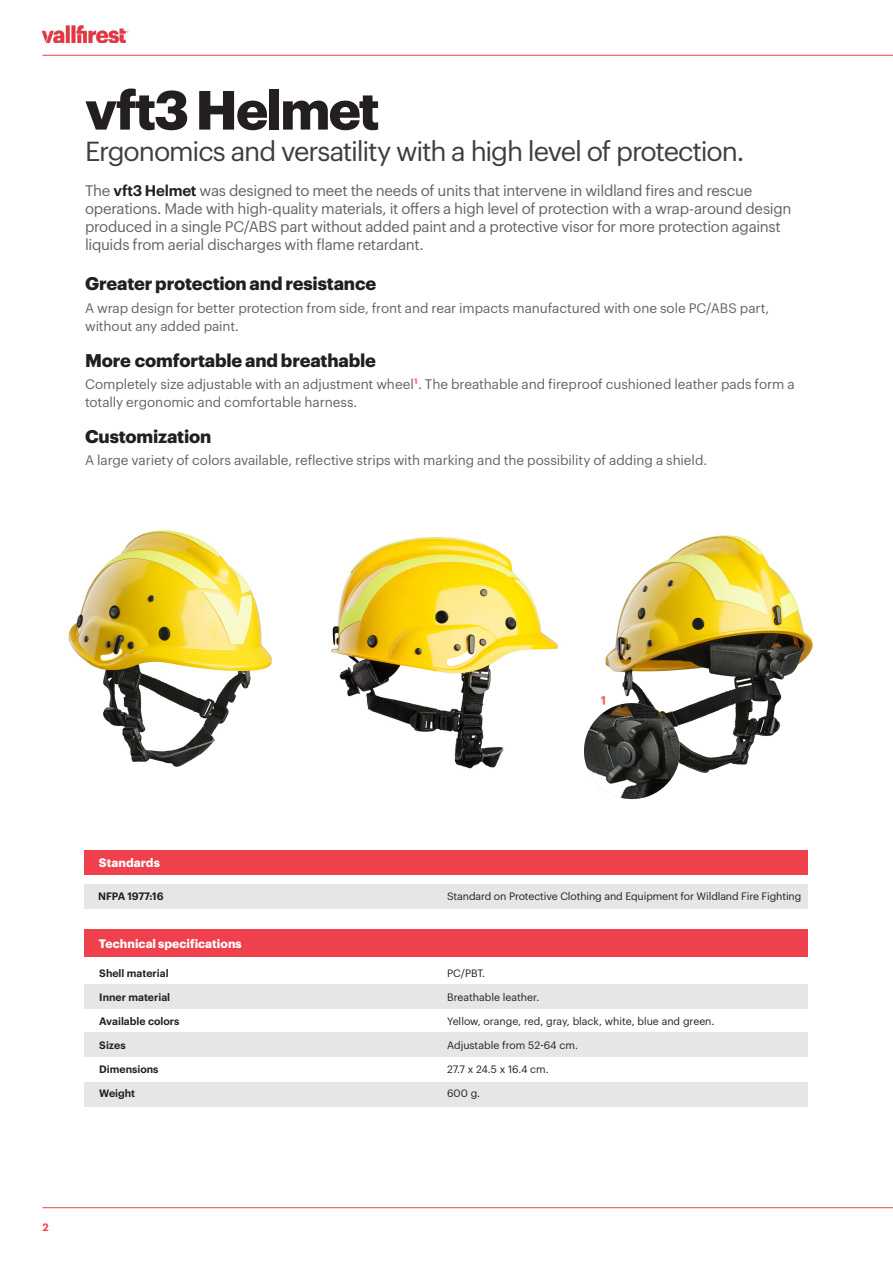
<style>
.page{position:relative;width:893px;height:1263px;background:#fff}
.page>*{position:absolute;margin:0;border:0;box-sizing:border-box;transform-origin:0 0}
.Título_producto{font:700 54px "Graphik";letter-spacing:-.035em;color:#231f20}
.Subtitulo_Producto{font:27px "Graphik";letter-spacing:-.045em;color:#3e3e3f}
.Titulo_listado{font:700 18px "Graphik";letter-spacing:-.01em;color:#231f20}
.Descripcion_J1_Produ{font:15px/18px "Graphik";letter-spacing:-.02em;color:#636366}
.Listado_J1_Producto{font:13.5px/18px "Graphik";letter-spacing:-.005em;color:#636366}
.Titulo_listado-2{font:700 12px "Graphik";letter-spacing:.005em;color:#fff}
.TItulo_espec{font:700 12px "Graphik";letter-spacing:.005em;color:#fff}
.info_elemnto_tabla{font:10.5px "Graphik";letter-spacing:-.01em;color:#231f20}
.tit_elemto_tabla{font:600 10.5px "Graphik";color:#231f20}
.t1{font:600 10.5px "Graphik";color:#ee414d}
.s1{font-weight:600;color:#231f20}
</style>
<div class="page">
<hr style="left:43px;top:55px;width:850px;height:1px;background:#ee414d">
<img style="left:43px;top:26px;width:85px;height:17px">
<hr style="left:43px;top:1207px;width:850px;height:1px;background:#ee414d">
<div style="left:85px;top:850px;width:723px;height:25px;background:#ee414d"></div>
<div style="left:85px;top:984px;width:723px;height:24px;background:#e5e6e7"></div>
<div style="left:85px;top:1032px;width:723px;height:24px;background:#e5e6e7"></div>
<div style="left:85px;top:1083px;width:723px;height:24px;background:#e5e6e7"></div>
<div style="left:85px;top:929px;width:723px;height:28px;background:#ee414d"></div>
<img style="left:68px;top:530px;width:204px;height:237px">
<img style="left:331px;top:537px;width:227px;height:232px">
<img style="left:597px;top:535px;width:216px;height:248px">
<svg style="left:601px;top:696px;width:4px;height:9px"></svg>
<img style="left:584px;top:703px;width:96px;height:96px;border-radius:48px">
<div style="left:84px;top:885px;width:724px;height:24px;background:#e5e6e7"></div>
<p class="Título_producto" style="left:85px;top:68px;width:296px">vft3 Helmet</p>
<p class="Subtitulo_Producto" style="left:85px;top:131px;width:661px">Ergonomics and versatility with a high level of protection.</p>
<p class="Descripcion_J1_Produ" style="left:85px;top:180px;width:708px">The <span class="s1">vft3 Helmet</span> was designed to meet the needs of units that intervene in wildland fires and rescue operations. Made with high-quality materials, it offers a high level of protection with a wrap-around design produced in a single PC/ABS part without added paint and a protective visor for more protection against liquids from aerial discharges with flame retardant.</p>
<p class="Titulo_listado" style="left:85px;top:270px;width:293px">Greater protection and resistance</p>
<p class="Listado_J1_Producto" style="left:85px;top:298px;width:686px">A wrap design for better protection from side, front and rear impacts manufactured with one sole PC/ABS part, without any added paint.</p>
<p class="Titulo_listado" style="left:85px;top:346px;width:293px">More comfortable and breathable</p>
<p class="Listado_J1_Producto" style="left:85px;top:374px;width:711px">Completely size adjustable with an adjustment wheel<sup>1</sup>. The breathable and fireproof cushioned leather pads form a totally ergonomic and comfortable harness.</p>
<p class="Titulo_listado" style="left:85px;top:422px;width:128px">Customization</p>
<p class="Listado_J1_Producto" style="left:85px;top:450px;width:624px">A large variety of colors available, reflective strips with marking and the possibility of adding a shield.</p>
<p class="t1" style="left:43px;top:1219px;width:8px">2</p>
<p class="TItulo_espec" style="left:99px;top:853px;width:63px">Standards</p>
<p class="tit_elemto_tabla" style="left:98px;top:888px;width:67px">NFPA 1977:16</p>
<p class="info_elemnto_tabla" style="left:447px;top:888px;width:356px">Standard on Protective Clothing and Equipment for Wildland Fire Fighting</p>
<p class="Titulo_listado-2" style="left:99px;top:934px;width:144px">Technical specifications</p>
<p class="tit_elemto_tabla" style="left:99px;top:965px;width:71px">Shell material</p>
<p class="tit_elemto_tabla" style="left:99px;top:989px;width:72px">Inner material</p>
<p class="tit_elemto_tabla" style="left:99px;top:1013px;width:82px">Available colors</p>
<p class="tit_elemto_tabla" style="left:99px;top:1037px;width:28px">Sizes</p>
<p class="tit_elemto_tabla" style="left:99px;top:1061px;width:61px">Dimensions</p>
<p class="tit_elemto_tabla" style="left:99px;top:1085px;width:37px">Weight</p>
<p class="info_elemnto_tabla" style="left:447px;top:965px;width:39px">PC/PBT.</p>
<p class="info_elemnto_tabla" style="left:447px;top:989px;width:94px">Breathable leather.</p>
<p class="info_elemnto_tabla" style="left:447px;top:1013px;width:269px">Yellow, orange, red, gray, black, white, blue and green.</p>
<p class="info_elemnto_tabla" style="left:447px;top:1037px;width:132px">Adjustable from 52-64 cm.</p>
<p class="info_elemnto_tabla" style="left:447px;top:1061px;width:103px">27.7 x 24.5 x 16.4 cm.</p>
<p class="info_elemnto_tabla" style="left:447px;top:1085px;width:35px">600 g.</p>
</div>
